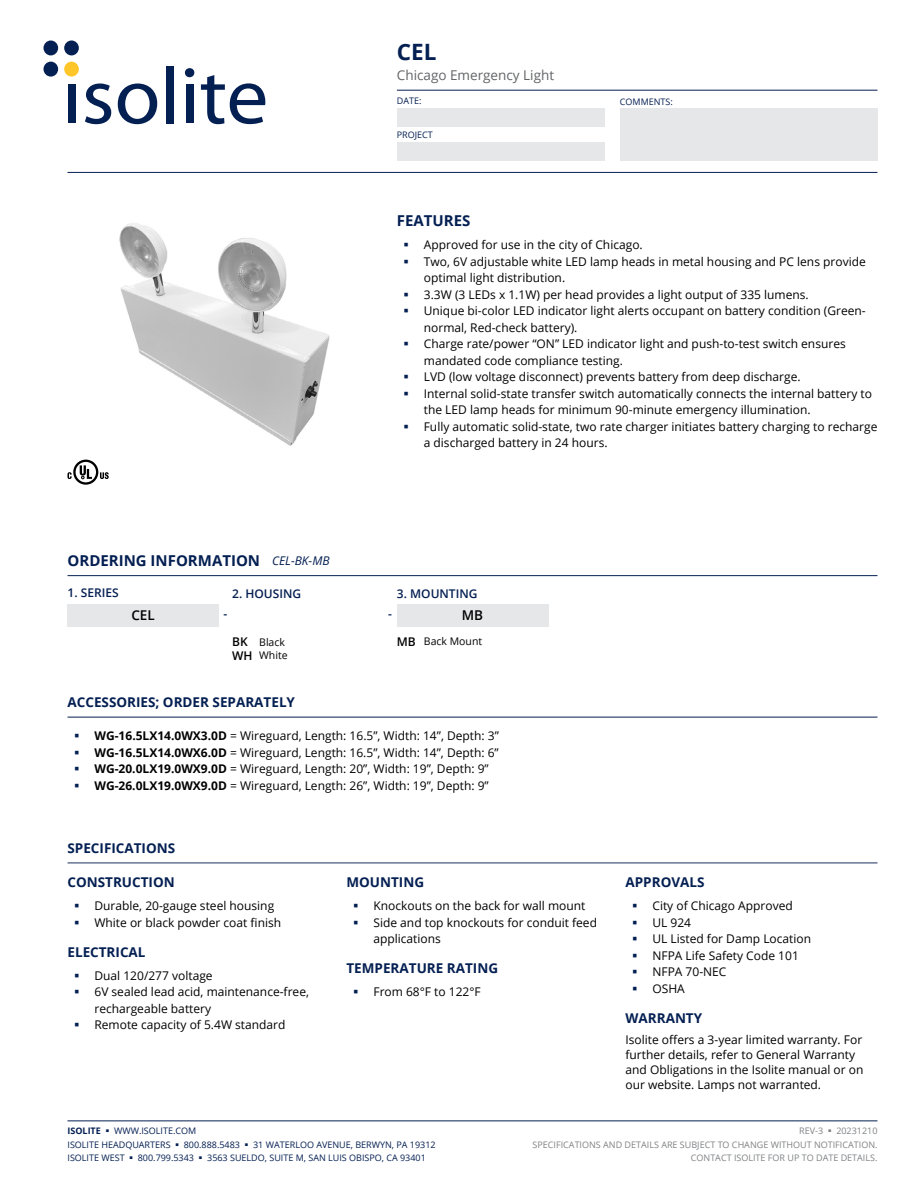
<style>
.page{position:relative;width:918px;height:1188px;background:#fff}
.page>*{position:absolute;margin:0;border:0;box-sizing:border-box;transform-origin:0 0}
.t1{font:700 22.5px "Open Sans";color:#041f52}
.t2{font:700 15px "Open Sans";color:#041f52}
.t3{font:700 13.5px "Open Sans";color:#041f52}
.t4{font:13.5px "Open Sans";color:#636466}
.t5{font:600 13.5px "Open Sans";color:#000}
.t6{font:12px/16.5px "Open Sans";color:#000}
.t7{font:600 12px "Open Sans";color:#041f52}
.t8{font:10.5px/13.6px "Open Sans";color:#000}
.t9{font:9px/13.5px "Open Sans";color:#041f52}
.t10{font:9px/13.5px "Open Sans";color:#808285;text-align:right}
.s1{font-weight:400;font-style:italic;font-size:12px}
.s2{font-weight:600;font-size:12px}
.s3{font-weight:700}
</style>
<div class="page">
<div style="left:397px;top:108px;width:208px;height:19px;background:#e6e7e8"></div>
<div style="left:397px;top:142px;width:208px;height:19px;background:#e6e7e8"></div>
<div style="left:620px;top:108px;width:258px;height:53px;background:#e6e7e8"></div>
<hr style="left:397px;top:90px;width:481px;height:1px;background:#041f52">
<div style="left:68px;top:84px;width:7px;height:39px;background:#041f52"></div>
<svg style="left:85px;top:84px;width:26px;height:40px"></svg>
<svg style="left:118px;top:84px;width:39px;height:40px"></svg>
<div style="left:166px;top:66px;width:8px;height:57px;background:#041f52"></div>
<div style="left:185px;top:68px;width:9px;height:9px;background:#041f52;border-radius:50%"></div>
<div style="left:186px;top:84px;width:7px;height:39px;background:#041f52"></div>
<svg style="left:201px;top:75px;width:64px;height:49px"></svg>
<div style="left:44px;top:40px;width:14px;height:15px;background:#041f52;border-radius:50%"></div>
<div style="left:64px;top:40px;width:15px;height:15px;background:#041f52;border-radius:50%"></div>
<div style="left:44px;top:62px;width:14px;height:15px;background:#041f52;border-radius:50%"></div>
<div style="left:64px;top:62px;width:15px;height:15px;background:#ffc629;border-radius:50%"></div>
<hr style="left:68px;top:1120px;width:810px;height:1px;background:#041f52">
<hr style="left:68px;top:575px;width:810px;height:1px;background:#041f52">
<div style="left:68px;top:604px;width:151px;height:23px;background:#e6e7e8"></div>
<div style="left:397px;top:604px;width:151px;height:23px;background:#e6e7e8"></div>
<hr style="left:68px;top:717px;width:810px;height:1px;background:#041f52">
<img style="left:119px;top:223px;width:211px;height:223px">
<svg style="left:68px;top:460px;width:41px;height:25px"></svg>
<hr style="left:68px;top:172px;width:810px;height:1px;background:#041f52">
<hr style="left:68px;top:863px;width:810px;height:1px;background:#1c315f">
<h1 class="t1" style="left:397px;top:36px;width:41px">CEL</h1>
<p class="t4" style="left:397px;top:66px;width:159px">Chicago Emergency Light</p>
<p class="t9" style="left:397px;top:93px;width:26px">DATE:</p>
<p class="t9" style="left:620px;top:95px;width:55px">COMMENTS:</p>
<p class="t9" style="left:397px;top:127px;width:38px">PROJECT</p>
<p class="t2" style="left:397px;top:210px;width:75px">FEATURES</p>
<p class="t6" style="left:424px;top:236px;width:455px">Approved for use in the city of Chicago.<br>Two, 6V adjustable white LED lamp heads in metal housing and PC lens provide optimal light distribution.<br>3.3W (3 LEDs x 1.1W) per head provides a light output of 335 lumens.<br>Unique bi-color LED indicator light alerts occupant on battery condition (Green&shy;normal, Red-check battery).<br>Charge rate/power “ON” LED indicator light and push-to-test switch ensures mandated code compliance testing.<br>LVD (low voltage disconnect) prevents battery from deep discharge.<br>Internal solid-state transfer switch automatically connects the internal battery to the LED lamp heads for minimum 90-minute emergency illumination.<br>Fully automatic solid-state, two rate charger initiates battery charging to recharge a discharged battery in 24 hours.</p>
<p class="t2" style="left:68px;top:550px;width:264px">ORDERING INFORMATION <span class="s1">CEL-BK-MB</span></p>
<p class="t7" style="left:232px;top:586px;width:70px">2. HOUSING</p>
<p class="t7" style="left:397px;top:586px;width:82px">3. MOUNTING</p>
<p class="t8" style="left:232px;top:635px;width:57px"><span class="s2">BK</span> Black<br><span class="s2">WH</span> White</p>
<p class="t8" style="left:397px;top:634px;width:87px"><span class="s2">MB</span> Back Mount</p>
<p class="t7" style="left:67px;top:585px;width:53px">1. SERIES</p>
<p class="t5" style="left:131px;top:606px;width:25px">CEL</p>
<p class="t5" style="left:462px;top:606px;width:23px">MB</p>
<p class="t7" style="left:224px;top:606px;width:5px">-</p>
<p class="t7" style="left:388px;top:606px;width:5px">-</p>
<p class="t3" style="left:68px;top:692px;width:229px">ACCESSORIES; ORDER SEPARATELY</p>
<p class="t6" style="left:94px;top:727px;width:406px"><span class="s3">WG-16.5LX14.0WX3.0D</span> = Wireguard, Length: 16.5”, Width: 14”, Depth: 3” <span class="s3">WG-16.5LX14.0WX6.0D</span> = Wireguard, Length: 16.5”, Width: 14”, Depth: 6” <span class="s3">WG-20.0LX19.0WX9.0D</span> = Wireguard, Length: 20”, Width: 19”, Depth: 9” <span class="s3">WG-26.0LX19.0WX9.0D</span> = Wireguard, Length: 26”, Width: 19”, Depth: 9”</p>
<p class="t3" style="left:68px;top:838px;width:109px">SPECIFICATIONS</p>
<p class="t3" style="left:68px;top:872px;width:109px">CONSTRUCTION</p>
<p class="t6" style="left:94px;top:897px;width:188px">Durable, 20-gauge steel housing<br>White or black powder coat finish</p>
<p class="t3" style="left:68px;top:942px;width:80px">ELECTRICAL</p>
<p class="t6" style="left:94px;top:967px;width:216px">Dual 120/277 voltage<br>6V sealed lead acid, maintenance-free, rechargeable battery<br>Remote capacity of 5.4W standard</p>
<p class="t3" style="left:346px;top:872px;width:79px">MOUNTING</p>
<p class="t6" style="left:373px;top:897px;width:225px">Knockouts on the back for wall mount<br>Side and top knockouts for conduit feed applications</p>
<p class="t3" style="left:346px;top:959px;width:153px">TEMPERATURE RATING</p>
<p class="t6" style="left:373px;top:983px;width:109px">From 68°F to 122°F</p>
<p class="t3" style="left:626px;top:872px;width:81px">APPROVALS</p>
<p class="t6" style="left:652px;top:897px;width:160px">City of Chicago Approved<br>UL 924<br>UL Listed for Damp Location<br>NFPA Life Safety Code 101<br>NFPA 70-NEC<br>OSHA</p>
<p class="t3" style="left:626px;top:1008px;width:78px">WARRANTY</p>
<p class="t6" style="left:626px;top:1032px;width:240px;line-height:15px">Isolite offers a 3-year limited warranty. For further details, refer to General Warranty and Obligations in the Isolite manual or on our website. Lamps not warranted.</p>
<p class="t9" style="left:68px;top:1124px;width:370px"><span class="s3">ISOLITE</span> ▪ WWW.ISOLITE.COM<br>ISOLITE HEADQUARTERS ▪ 800.888.5483 ▪ 31 WATERLOO AVENUE, BERWYN, PA 19312<br>ISOLITE WEST ▪ 800.799.5343 ▪ 3563 SUELDO, SUITE M, SAN LUIS OBISPO, CA 93401</p>
<p class="t10" style="left:533px;top:1124px;width:346px">REV-3 ▪ 20231210<br>SPECIFICATIONS AND DETAILS ARE SUBJECT TO CHANGE WITHOUT NOTIFICATION.<br>CONTACT ISOLITE FOR UP TO DATE DETAILS.</p>
</div>
